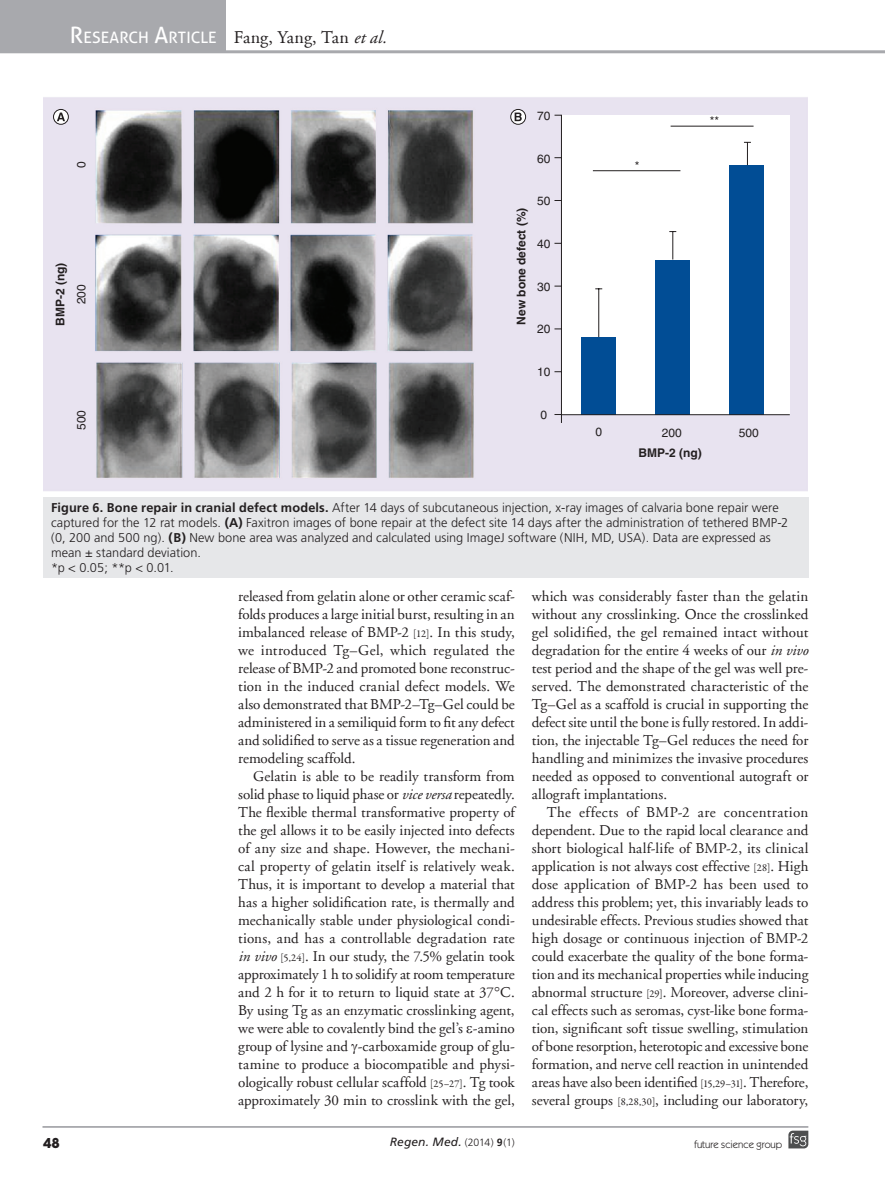
<style>
.page{position:relative;width:885px;height:1191px;background:#fff}
.page>*{position:absolute;margin:0;border:0;box-sizing:border-box;transform-origin:0 0}
.t1{font:15.75px "Aller";letter-spacing:.005em;color:#fff}
.bodyindent{font:15px/18px "Adobe Garamond";letter-spacing:-.005em;color:#231f20;text-align:justify}
.bodyfirst{font:15px/18px "Adobe Garamond";letter-spacing:-.005em;color:#231f20;text-align:justify}
.t2{font:700 13.5px "Avant Garde";color:#231f20}
.figurecaption{font:300 12.75px/15px "Frutiger";color:#231f20}
.t3{font:700 12px "Helvetica LT Std";color:#231f20}
.t4{font:12px "Helvetica LT Std";color:#231f20}
.t5{font:italic 12px "Frutiger";letter-spacing:.015em;color:#231f20}
.t6{font:10.5px "Itc Kabel";color:#231f20}
.s1{font-size:22.5px}
.s2{font-family:"Adobe Garamond";font-size:18px;color:#231f20}
.s3{font-family:"Adobe Garamond";font-style:italic;font-size:18px;color:#231f20}
.s4{font-weight:700}
.s5{font-family:"Garamond Premr Pro";font-size:10.5px}
.s6{font-style:italic}
.s7{font-weight:300;font-style:normal;font-size:10.5px}
.s8{font-weight:700;font-style:normal;font-size:10.5px}
</style>
<div class="page">
<svg style="left:788px;top:1130px;width:20px;height:18px"></svg>
<div style="left:0;top:0;width:225px;height:51px;background:#a8a9ad"></div>
<hr style="left:0;top:50px;width:884px;height:3px;background:#a8a9ad">
<img style="left:43px;top:97px;width:764px;height:394px">
<svg style="left:553px;top:114px;width:237px;height:310px"></svg>
<svg style="left:53px;top:109px;width:15px;height:15px"></svg>
<div style="left:53px;top:109px;width:16px;height:16px;border:1px solid #231f20;border-radius:50%"></div>
<svg style="left:57px;top:113px;width:8px;height:8px"></svg>
<svg style="left:510px;top:109px;width:15px;height:15px"></svg>
<div style="left:510px;top:109px;width:16px;height:16px;border:1px solid #231f20;border-radius:50%"></div>
<svg style="left:514px;top:113px;width:7px;height:8px"></svg>
<div style="left:43px;top:497px;width:765px;height:81px;background:#e6e7e9"></div>
<hr style="left:42px;top:1126px;width:766px;height:1px;background:#a8a9ad">
<p class="t1" style="left:70px;top:27px;width:318px"><span class="s1">R</span>ESEARCH <span class="s1">A</span>RTICLE <span class="s2">Fang, Yang, Tan</span> <span class="s3">et al.</span></p>
<p class="t4" style="left:74px;top:168px;width:8px;rotate:-90deg">0</p>
<p class="t3" style="left:53px;top:326px;width:65px;rotate:-90deg">BMP-2 (ng)</p>
<p class="t4" style="left:74px;top:304px;width:21px;rotate:-90deg">200</p>
<p class="t4" style="left:74px;top:430px;width:21px;rotate:-90deg">500</p>
<p class="t4" style="left:537px;top:109px;width:15px">70</p>
<p class="t4" style="left:537px;top:151px;width:15px">60</p>
<p class="t3" style="left:514px;top:325px;width:119px;rotate:-90deg">New bone defect (%)</p>
<p class="t4" style="left:537px;top:194px;width:15px">50</p>
<p class="t4" style="left:537px;top:237px;width:15px">40</p>
<p class="t4" style="left:537px;top:279px;width:15px">30</p>
<p class="t4" style="left:537px;top:322px;width:15px">20</p>
<p class="t4" style="left:537px;top:365px;width:15px">10</p>
<p class="t4" style="left:540px;top:408px;width:8px">0</p>
<p class="t4" style="left:635px;top:159px;width:6px">*</p>
<p class="t4" style="left:709px;top:114px;width:11px">**</p>
<p class="t4" style="left:595px;top:424px;width:8px">0</p>
<p class="t4" style="left:661px;top:426px;width:21px">200</p>
<p class="t4" style="left:738px;top:426px;width:21px">500</p>
<p class="t3" style="left:638px;top:446px;width:65px">BMP-2 (ng)</p>
<p class="figurecaption" style="left:51px;top:500px;width:738px"><span class="s4">Figure 6. Bone repair in cranial defect models.</span> After 14 days of subcutaneous injection, x‑ray images of calvaria bone repair were captured for the 12 rat models. <span class="s4">(A)</span> Faxitron images of bone repair at the defect site 14 days after the administration of tethered BMP‑2 (0, 200 and 500 ng). <span class="s4">(B)</span> New bone area was analyzed and calculated using ImageJ software (NIH, MD, USA). Data are expressed as mean ± standard deviation.<br>*p &lt; 0.05; **p &lt; 0.01.</p>
<p class="bodyfirst" style="left:238px;top:587px;width:278px">released from gelatin alone or other ceramic scaf&shy;folds produces a large initial burst, resulting in an imbalanced release of BMP‑2 <span class="s5">[12]</span>. In this study, we introduced Tg–Gel, which regulated the release of BMP-2 and promoted bone reconstruc&shy;tion in the induced cranial defect models. We also demonstrated that BMP‑2–Tg–Gel could be administered in a semiliquid form to fit any defect and solidified to serve as a tissue regeneration and remodeling scaffold.</p>
<p class="bodyindent" style="left:238px;top:767px;width:278px;text-indent:15px">Gelatin is able to be readily transform from solid phase to liquid phase or <span class="s6">vice versa</span> repeatedly.<br>The flexible thermal transformative property of the gel allows it to be easily injected into defects of any size and shape. However, the mechani&shy;cal property of gelatin itself is relatively weak.<br>Thus, it is important to develop a material that has a higher solidification rate, is thermally and mechanically stable under physiological condi&shy;tions, and has a controllable degradation rate <span class="s6">in vivo</span> <span class="s5">[5,24]</span>. In our study, the 7.5% gelatin took approximately 1 h to solidify at room temperature and 2 h for it to return to liquid state at 37 C.<br>By using Tg as an enzymatic crosslinking agent, we were able to covalently bind the gel’s -amino group of lysine and -carboxamide group of glu&shy;tamine to produce a biocompatible and physi&shy;ologically robust cellular scaffold <span class="s5">[25–27]</span>. Tg took approximately 30 min to crosslink with the gel,</p>
<p class="bodyindent" style="left:531px;top:587px;width:278px">which was considerably faster than the gelatin without any crosslinking. Once the crosslinked gel solidified, the gel remained intact without degradation for the entire 4 weeks of our <span class="s6">in vivo </span>test period and the shape of the gel was well pre&shy;served. The demonstrated characteristic of the Tg–Gel as a scaffold is crucial in supporting the defect site until the bone is fully restored. In addi&shy;tion, the injectable Tg–Gel reduces the need for handling and minimizes the invasive procedures needed as opposed to conventional autograft or allograft implantations.</p>
<p class="bodyindent" style="left:531px;top:803px;width:278px;text-indent:15px">The effects of BMP‑2 are concentration dependent. Due to the rapid local clearance and short biological half-life of BMP‑2, its clinical application is not always cost effective <span class="s5">[28]</span>. High dose application of BMP‑2 has been used to address this problem; yet, this invariably leads to undesirable effects. Previous studies showed that high dosage or continuous injection of BMP‑2 could exacerbate the quality of the bone forma&shy;tion and its mechanical properties while inducing abnormal structure <span class="s5">[29]</span>. Moreover, adverse clini&shy;cal effects such as seromas, cyst-like bone forma&shy;tion, significant soft tissue swelling, stimulation of bone resorption, heterotopic and excessive bone formation, and nerve cell reaction in unintended areas have also been identified <span class="s5">[15,29–31]</span>. Therefore, several groups <span class="s5">[8,28,30]</span>, including our laboratory,</p>
<p class="t2" style="left:43px;top:1134px;width:18px">48</p>
<p class="t5" style="left:389px;top:1135px;width:127px">Regen. Med. <span class="s7">(2014)</span> <span class="s8">9</span><span class="s7">(1)</span></p>
<p class="t6" style="left:694px;top:1138px;width:90px">future science group</p>
</div>
